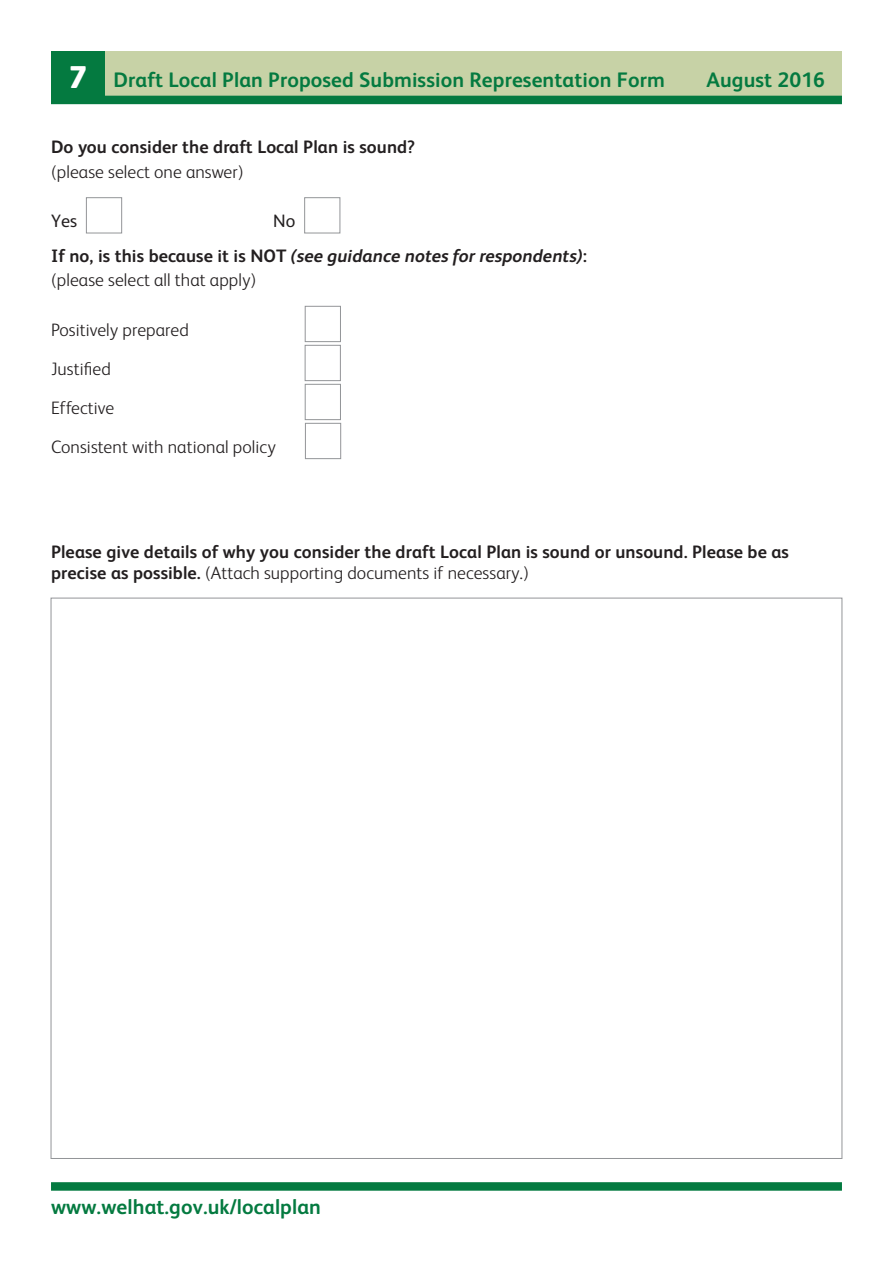
<style>
.page{position:relative;width:893px;height:1263px;background:#fff}
.page>*{position:absolute;margin:0;border:0;box-sizing:border-box;transform-origin:0 0}
.t1{font:700 21px "FS Albert";letter-spacing:.005em;color:#047a40}
.t2{font:700 18px/21px "FS Albert";letter-spacing:.005em;color:#231f20}
.t3{font:300 18px/39px "FS Albert";letter-spacing:.005em;color:#231f20}
.t4{font:italic 700 18px/34.8px "FS Albert";letter-spacing:.005em;color:#231f20}
.t5{font:18px "FS Albert";color:#231f20}
.s1{font-weight:800;font-size:31.5px;color:#fff}
.s2{font-weight:400;font-style:normal}
.s3{font-style:normal}
.s4{font-weight:300}
</style>
<div class="page">
<div style="left:304px;top:197px;width:36px;height:36px;border:1px solid #939598"></div>
<div style="left:51px;top:598px;width:791px;height:561px;background:#fff;border:1px solid #939598"></div>
<div style="left:103px;top:51px;width:739px;height:45px;background:#c7d2a6"></div>
<div style="left:51px;top:51px;width:53px;height:52px;background:#047a40"></div>
<div style="left:51px;top:96px;width:791px;height:8px;background:#047a40"></div>
<svg style="left:51px;top:1182px;width:791px;height:9px;background:#11814a"></svg>
<svg style="left:86px;top:197px;width:36px;height:36px"></svg>
<svg style="left:305px;top:197px;width:35px;height:36px"></svg>
<svg style="left:305px;top:306px;width:36px;height:153px"></svg>
<p class="t1" style="left:69px;top:66px;width:598px"><span class="s1">7</span> Draft Local Plan Proposed Submission Representation Form</p>
<p class="t1" style="left:707px;top:66px;width:120px">August 2016</p>
<p class="t2" style="left:51px;top:136px;width:366px">Do you consider the draft Local Plan is sound?</p>
<p class="t3" style="left:51px;top:151px;width:194px">(please select one answer)</p>
<p class="t5" style="left:51px;top:209px;width:28px">Yes</p>
<p class="t4" style="left:51px;top:202px;width:538px;text-indent:222px"><span class="s2">No<br></span><span class="s3">If no, is this because it is NOT</span> (see guidance notes for respondents)<span class="s3">:</span></p>
<p class="t3" style="left:51px;top:260px;width:207px">(please select all that apply)</p>
<p class="t3" style="left:51px;top:309px;width:226px">Positively prepared<br>Justified<br>Effective<br>Consistent with national policy</p>
<p class="t2" style="left:51px;top:540px;width:739px">Please give details of why you consider the draft Local Plan is sound or unsound. Please be as precise as possible. <span class="s4">(Attach supporting documents if necessary.)</span></p>
<p class="t1" style="left:51px;top:1193px;width:271px">www.welhat.gov.uk/localplan</p>
</div>
